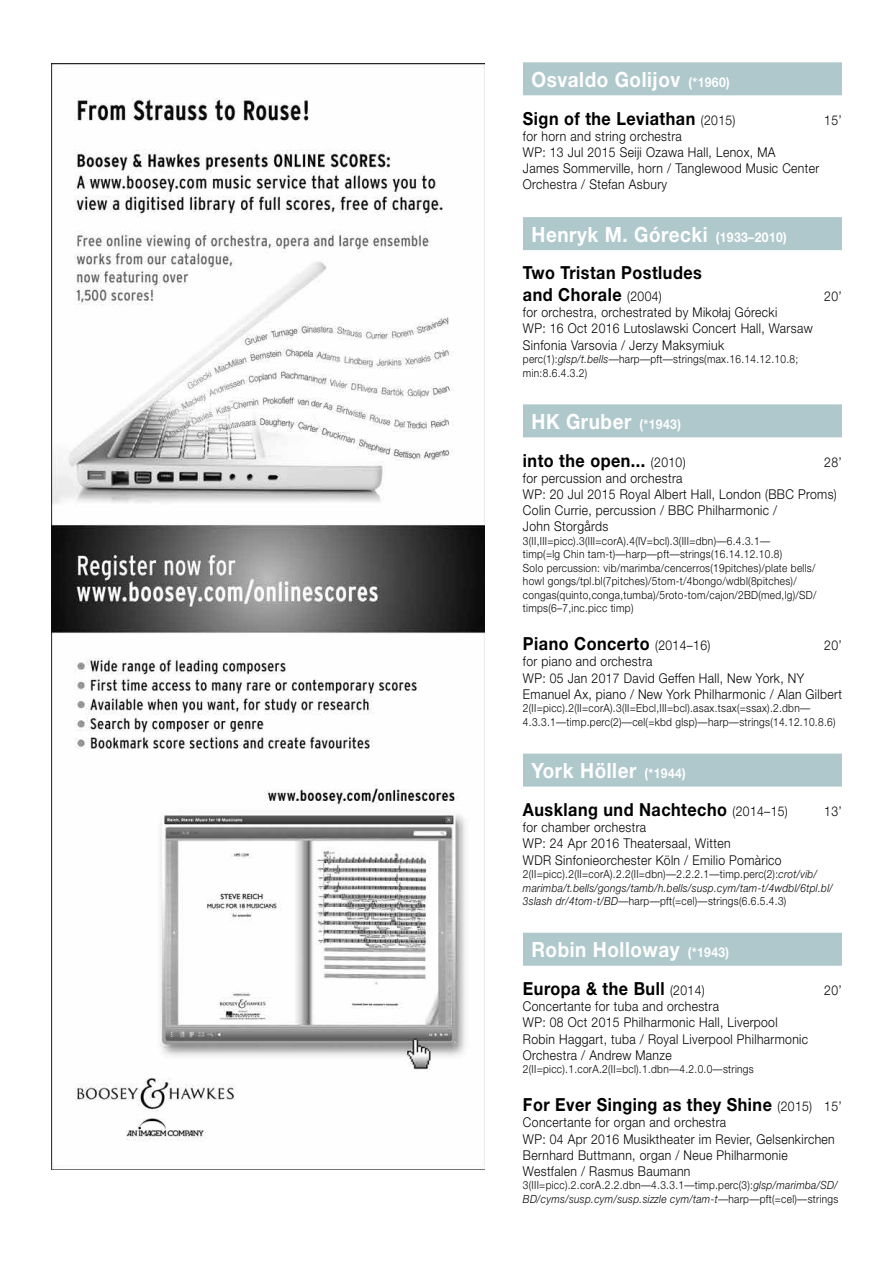
<style>
.page{position:relative;width:893px;height:1263px;background:#fff}
.page>*{position:absolute;margin:0;border:0;box-sizing:border-box;transform-origin:0 0}
.t1{font:700 21px "Helvetica Neue";letter-spacing:.03em;color:#fff;scale:.9 1}
.t2{font:700 18px/21.6px "Helvetica Neue";letter-spacing:.03em;color:#000;scale:.9 1}
.t3{font:300 13.5px/16.2px "Helvetica Neue";letter-spacing:.03em;color:#000;scale:.9 1}
.t4{font:300 11.25px/13.5px "Helvetica Neue";letter-spacing:.03em;color:#000;scale:.9 1}
.t5{font:italic 300 11.25px/13.5px "Helvetica Neue";letter-spacing:.03em;color:#000;scale:.9 1}
.s1{font-size:13.5px}
.s2{font-weight:300;font-size:13.5px}
.s3{font-style:italic}
.s4{font-style:normal}
</style>
<div class="page">
<div style="left:523px;top:62px;width:319px;height:33px;background:#afc8cc"></div>
<div style="left:523px;top:217px;width:319px;height:33px;background:#afc8cc"></div>
<div style="left:523px;top:404px;width:319px;height:33px;background:#afc8cc"></div>
<div style="left:523px;top:754px;width:319px;height:33px;background:#afc8cc"></div>
<div style="left:523px;top:933px;width:319px;height:33px;background:#afc8cc"></div>
<img style="left:51px;top:64px;width:434px;height:1105px">
<h1 class="t1" style="left:531px;top:66px;width:222px">Osvaldo Golijov <span class="s1">(*1960)</span></h1>
<h2 class="t2" style="left:523px;top:107px;width:238px">Sign of the Leviathan <span class="s2">(2015)</span></h2>
<p class="t3" style="left:824px;top:111px;width:21px">15’</p>
<p class="t3" style="left:523px;top:128px;width:331px">for horn and string orchestra<br>WP: 13 Jul 2015 Seiji Ozawa Hall, Lenox, MA<br>James Sommerville, horn / Tanglewood Music Center Orchestra / Stefan Asbury</p>
<h1 class="t1" style="left:531px;top:221px;width:285px">Henryk M. Górecki <span class="s1">(1933–2010)</span></h1>
<h2 class="t2" style="left:523px;top:262px;width:200px">Two Tristan Postludes and Chorale <span class="s2">(2004)</span></h2>
<p class="t3" style="left:824px;top:288px;width:21px">20’</p>
<p class="t3" style="left:523px;top:304px;width:323px">for orchestra, orchestrated by Mikołaj Górecki<br>WP: 16 Oct 2016 Lutoslawski Concert Hall, Warsaw<br>Sinfonia Varsovia / Jerzy Maksymiuk</p>
<p class="t4" style="left:523px;top:352px;width:307px">perc(1):<span class="s3">glsp/t.bells</span>—harp—pft—strings(max.16.14.12.10.8; min:8.6.4.3.2)</p>
<h1 class="t1" style="left:531px;top:408px;width:168px">HK Gruber <span class="s1">(*1943)</span></h1>
<h2 class="t2" style="left:523px;top:449px;width:182px">into the open... <span class="s2">(2010)</span></h2>
<p class="t3" style="left:824px;top:453px;width:21px">28’</p>
<p class="t3" style="left:523px;top:470px;width:350px">for percussion and orchestra<br>WP: 20 Jul 2015 Royal Albert Hall, London (BBC Proms)<br>Colin Currie, percussion / BBC Philharmonic /<br>John Storgårds</p>
<p class="t4" style="left:523px;top:534px;width:328px">3(II,III=picc).3(III=corA).4(IV=bcl).3(III=dbn)—6.4.3.1—<br>timp(=lg Chin tam-t)—harp—pft—strings(16.14.12.10.8)<br>Solo percussion: vib/marimba/cencerros(19pitches)/plate bells/ howl gongs/tpl.bl(7pitches)/5tom-t/4bongo/wdbl(8pitches)/ congas(quinto,conga,tumba)/5roto-tom/cajon/2BD(med,lg)/SD/ timps(6–7,inc.picc timp)</p>
<h2 class="t2" style="left:523px;top:633px;width:210px">Piano Concerto <span class="s2">(2014–16)</span></h2>
<p class="t3" style="left:824px;top:637px;width:21px">20’</p>
<p class="t3" style="left:523px;top:653px;width:356px">for piano and orchestra<br>WP: 05 Jan 2017 David Geffen Hall, New York, NY<br>Emanuel Ax, piano / New York Philharmonic / Alan Gilbert</p>
<p class="t4" style="left:523px;top:701px;width:349px">2(II=picc).2(II=corA).3(II=Ebcl,III=bcl).asax.tsax(=ssax).2.dbn—<br>4.3.3.1—timp.perc(2)—cel(=kbd glsp)—harp—strings(14.12.10.8.6)</p>
<h1 class="t1" style="left:531px;top:758px;width:173px">York Höller <span class="s1">(*1944)</span></h1>
<h2 class="t2" style="left:523px;top:798px;width:296px">Ausklang und Nachtecho <span class="s2">(2014–15)</span></h2>
<p class="t3" style="left:824px;top:803px;width:21px">13’</p>
<p class="t3" style="left:523px;top:819px;width:289px">for chamber orchestra<br>WP: 24 Apr 2016 Theatersaal, Witten<br>WDR Sinfonieorchester Köln / Emilio Pomàrico</p>
<p class="t5" style="left:523px;top:867px;width:346px"><span class="s4">2(II=picc).2(II=corA).2.2(II=dbn)—2.2.2.1—timp.perc(2):</span>crot/vib/ marimba/t.bells/gongs/tamb/h.bells/susp.cym/tam-t/4wdbl/6tpl.bl/<br>3slash dr/4tom-t/BD<span class="s4">—harp—pft(=cel)—strings(6.6.5.4.3)</span></p>
<h1 class="t1" style="left:531px;top:937px;width:221px">Robin Holloway <span class="s1">(*1943)</span></h1>
<h2 class="t2" style="left:523px;top:977px;width:203px">Europa &amp; the Bull <span class="s2">(2014)</span></h2>
<p class="t3" style="left:824px;top:982px;width:21px">20’</p>
<p class="t3" style="left:523px;top:998px;width:318px">Concertante for tuba and orchestra<br>WP: 08 Oct 2015 Philharmonic Hall, Liverpool Robin Haggart, tuba / Royal Liverpool Philharmonic Orchestra / Andrew Manze</p>
<p class="t4" style="left:523px;top:1062px;width:258px">2(II=picc).1.corA.2(II=bcl).1.dbn—4.2.0.0—strings</p>
<h2 class="t2" style="left:523px;top:1093px;width:356px">For Ever Singing as they Shine <span class="s2">(2015) 15’</span></h2>
<p class="t3" style="left:523px;top:1114px;width:348px">Concertante for organ and orchestra<br>WP: 04 Apr 2016 Musiktheater im Revier, Gelsenkirchen Bernhard Buttmann, organ / Neue Philharmonie Westfalen / Rasmus Baumann</p>
<p class="t4" style="left:523px;top:1178px;width:352px">3(III=picc).2.corA.2.2.dbn—4.3.3.1—timp.perc(3):<span class="s3">glsp/marimba/SD/<br>BD/cyms/susp.cym/susp.sizzle cym/tam-t</span>—harp—pft(=cel)—strings</p>
</div>
